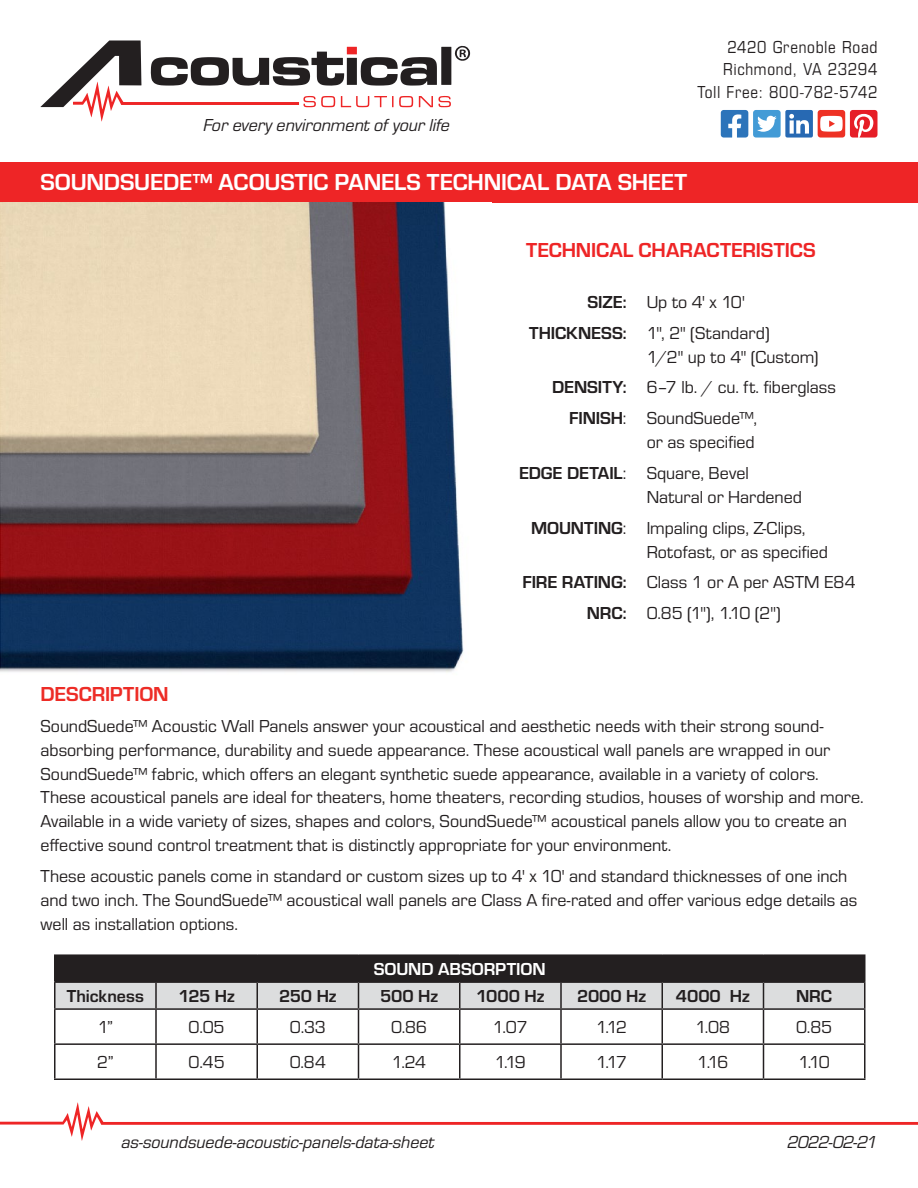
<style>
.page{position:relative;width:918px;height:1188px;background:#fff}
.page>*{position:absolute;margin:0;border:0;box-sizing:border-box;transform-origin:0 0}
.t1{font:700 24px "Eurostile";letter-spacing:-.01em;color:#fff}
.t2{font:700 21px "Eurostile";color:#ee2526}
.t3{font:700 21px "Eurostile";letter-spacing:-.005em;color:#ed2c26}
.t4{font:18px/24px "Eurostile";color:#231f20}
.t5{font:italic 18px "Eurostile";letter-spacing:-.005em;color:#231f20}
.t6{font:18px/22.5px "Eurostile Con";letter-spacing:.035em;color:#231f20;text-align:right}
.t7{font:700 18px "Eurostile";letter-spacing:-.005em;color:#231f20}
.t8{font:700 18px "Eurostile";letter-spacing:-.005em;color:#fff}
.s1{font-weight:700}
</style>
<div class="page">
<svg style="left:0;top:1102px;width:918px;height:39px"></svg>
<svg style="left:721px;top:110px;width:156px;height:28px"></svg>
<div style="left:0;top:162px;width:918px;height:40px;background:#ee2526"></div>
<svg style="left:40px;top:40px;width:430px;height:82px"></svg>
<img style="left:0;top:202px;width:464px;height:470px">
<div style="left:55px;top:955px;width:810px;height:27px;background:#231f20"></div>
<hr style="left:54px;top:981px;width:102px;height:2px;background:#231f20">
<hr style="left:764px;top:981px;width:102px;height:2px;background:#231f20">
<hr style="left:54px;top:1010px;width:2px;height:33px;background:#231f20">
<hr style="left:155px;top:1010px;width:2px;height:33px;background:#231f20">
<hr style="left:256px;top:1010px;width:2px;height:33px;background:#231f20">
<hr style="left:358px;top:1010px;width:1px;height:33px;background:#231f20">
<hr style="left:459px;top:1010px;width:1px;height:33px;background:#231f20">
<hr style="left:560px;top:1010px;width:2px;height:33px;background:#231f20">
<hr style="left:662px;top:1010px;width:1px;height:33px;background:#231f20">
<hr style="left:763px;top:1010px;width:1px;height:33px;background:#231f20">
<hr style="left:864px;top:1010px;width:2px;height:33px;background:#231f20">
<hr style="left:54px;top:1043px;width:102px;height:2px;background:#231f20">
<hr style="left:54px;top:1045px;width:2px;height:33px;background:#231f20">
<hr style="left:156px;top:1043px;width:101px;height:2px;background:#231f20">
<hr style="left:155px;top:1045px;width:2px;height:33px;background:#231f20">
<hr style="left:257px;top:1043px;width:101px;height:2px;background:#231f20">
<hr style="left:256px;top:1045px;width:2px;height:33px;background:#231f20">
<hr style="left:358px;top:1043px;width:102px;height:2px;background:#231f20">
<hr style="left:358px;top:1045px;width:1px;height:33px;background:#231f20">
<hr style="left:460px;top:1043px;width:101px;height:2px;background:#231f20">
<hr style="left:459px;top:1045px;width:1px;height:33px;background:#231f20">
<hr style="left:561px;top:1043px;width:101px;height:2px;background:#231f20">
<hr style="left:560px;top:1045px;width:2px;height:33px;background:#231f20">
<hr style="left:662px;top:1043px;width:102px;height:2px;background:#231f20">
<hr style="left:662px;top:1045px;width:1px;height:33px;background:#231f20">
<hr style="left:764px;top:1043px;width:102px;height:2px;background:#231f20">
<hr style="left:763px;top:1045px;width:1px;height:33px;background:#231f20">
<hr style="left:864px;top:1045px;width:2px;height:33px;background:#231f20">
<hr style="left:54px;top:1078px;width:102px;height:2px;background:#231f20">
<hr style="left:156px;top:1078px;width:101px;height:2px;background:#231f20">
<hr style="left:257px;top:1078px;width:101px;height:2px;background:#231f20">
<hr style="left:358px;top:1078px;width:102px;height:2px;background:#231f20">
<hr style="left:460px;top:1078px;width:101px;height:2px;background:#231f20">
<hr style="left:561px;top:1078px;width:101px;height:2px;background:#231f20">
<hr style="left:662px;top:1078px;width:102px;height:2px;background:#231f20">
<hr style="left:764px;top:1078px;width:102px;height:2px;background:#231f20">
<hr style="left:54px;top:954px;width:102px;height:2px;background:#231f20">
<hr style="left:54px;top:956px;width:2px;height:25px;background:#231f20">
<hr style="left:156px;top:954px;width:101px;height:2px;background:#231f20">
<hr style="left:257px;top:954px;width:101px;height:2px;background:#231f20">
<hr style="left:358px;top:954px;width:102px;height:2px;background:#231f20">
<hr style="left:460px;top:954px;width:101px;height:2px;background:#231f20">
<hr style="left:561px;top:954px;width:101px;height:2px;background:#231f20">
<hr style="left:662px;top:954px;width:102px;height:2px;background:#231f20">
<hr style="left:764px;top:954px;width:102px;height:2px;background:#231f20">
<hr style="left:864px;top:956px;width:2px;height:25px;background:#231f20">
<hr style="left:54px;top:983px;width:2px;height:25px;background:#231f20">
<div style="left:55px;top:982px;width:810px;height:26px;background:#dcddde"></div>
<hr style="left:864px;top:983px;width:2px;height:25px;background:#231f20">
<hr style="left:54px;top:1008px;width:102px;height:2px;background:#231f20">
<hr style="left:156px;top:1008px;width:101px;height:2px;background:#231f20">
<hr style="left:257px;top:1008px;width:101px;height:2px;background:#231f20">
<hr style="left:358px;top:1008px;width:102px;height:2px;background:#231f20">
<hr style="left:460px;top:1008px;width:101px;height:2px;background:#231f20">
<hr style="left:561px;top:1008px;width:101px;height:2px;background:#231f20">
<hr style="left:662px;top:1008px;width:102px;height:2px;background:#231f20">
<hr style="left:764px;top:1008px;width:102px;height:2px;background:#231f20">
<p class="t5" style="left:204px;top:113px;width:248px">For every environment of your life</p>
<p class="t6" style="left:697px;top:34px;width:182px">2420 Grenoble Road<br>Richmond, VA 23294<br>Toll Free: 800-782-5742</p>
<h1 class="t1" style="left:40px;top:165px;width:648px">SOUNDSUEDE™ ACOUSTIC PANELS TECHNICAL DATA SHEET</h1>
<p class="t2" style="left:526px;top:235px;width:291px">TECHNICAL CHARACTERISTICS</p>
<p class="t4" style="left:529px;top:286px;width:242px;line-height:30.8px;text-indent:58px"><span class="s1">SIZE:</span> Up to 4' x 10'<br><span class="s1">THICKNESS:</span> 1", 2" (Standard)</p>
<p class="t4" style="left:647px;top:344px;width:173px">1/2" up to 4" (Custom)</p>
<p class="t4" style="left:552px;top:375px;width:285px"><span class="s1">DENSITY:</span> 6–7 lb. / cu. ft. fiberglass</p>
<p class="t4" style="left:569px;top:405px;width:189px"><span class="s1">FINISH</span>: SoundSuede™,</p>
<p class="t4" style="left:519px;top:426px;width:237px;line-height:30.8px;text-indent:128px">or as specified<br><span class="s1">EDGE DETAIL</span>: Square, Bevel</p>
<p class="t4" style="left:531px;top:481px;width:276px;line-height:30.8px;text-align:right">Natural or Hardened<br><span class="s1">MOUNTING</span>: Impaling clips, Z-Clips,</p>
<p class="t4" style="left:647px;top:539px;width:183px">Rotofast, or as specified</p>
<p class="t4" style="left:523px;top:570px;width:335px"><span class="s1">FIRE RATING:</span> Class 1 or A per ASTM E84</p>
<p class="t4" style="left:587px;top:600px;width:196px"><span class="s1">NRC:</span> 0.85 (1"), 1.10 (2")</p>
<p class="t3" style="left:40px;top:679px;width:130px">DESCRIPTION</p>
<p class="t4" style="left:40px;top:713px;width:825px">SoundSuede™ Acoustic Wall Panels answer your acoustical and aesthetic needs with their strong sound&shy;absorbing performance, durability and suede appearance. These acoustical wall panels are wrapped in our SoundSuede™ fabric, which offers an elegant synthetic suede appearance, available in a variety of colors.<br>These acoustical panels are ideal for theaters, home theaters, recording studios, houses of worship and more.<br>Available in a wide variety of sizes, shapes and colors, SoundSuede™ acoustical panels allow you to create an effective sound control treatment that is distinctly appropriate for your environment.</p>
<p class="t4" style="left:40px;top:863px;width:818px">These acoustic panels come in standard or custom sizes up to 4' x 10' and standard thicknesses of one inch and two inch. The SoundSuede™ acoustical wall panels are Class A fire-rated and offer various edge details as well as installation options.</p>
<p class="t8" style="left:374px;top:956px;width:174px">SOUND ABSORPTION</p>
<p class="t7" style="left:67px;top:983px;width:79px">Thickness</p>
<p class="t7" style="left:178px;top:983px;width:58px">125 Hz</p>
<p class="t7" style="left:279px;top:983px;width:59px">250 Hz</p>
<p class="t7" style="left:380px;top:983px;width:59px">500 Hz</p>
<p class="t7" style="left:476px;top:983px;width:70px">1000 Hz</p>
<p class="t7" style="left:577px;top:983px;width:71px">2000 Hz</p>
<p class="t7" style="left:676px;top:983px;width:75px">4000 Hz</p>
<p class="t7" style="left:796px;top:983px;width:37px">NRC</p>
<p class="t4" style="left:98px;top:1014px;width:17px">1”</p>
<p class="t4" style="left:189px;top:1014px;width:38px">0.05</p>
<p class="t4" style="left:290px;top:1014px;width:38px">0.33</p>
<p class="t4" style="left:391px;top:1014px;width:38px">0.86</p>
<p class="t4" style="left:493px;top:1014px;width:36px">1.07</p>
<p class="t4" style="left:596px;top:1014px;width:33px">1.12</p>
<p class="t4" style="left:695px;top:1014px;width:36px">1.08</p>
<p class="t4" style="left:796px;top:1014px;width:37px">0.85</p>
<p class="t4" style="left:97px;top:1049px;width:18px">2”</p>
<p class="t4" style="left:189px;top:1049px;width:38px">0.45</p>
<p class="t4" style="left:290px;top:1049px;width:38px">0.84</p>
<p class="t4" style="left:392px;top:1049px;width:36px">1.24</p>
<p class="t4" style="left:495px;top:1049px;width:33px">1.19</p>
<p class="t4" style="left:596px;top:1049px;width:33px">1.17</p>
<p class="t4" style="left:697px;top:1049px;width:33px">1.16</p>
<p class="t4" style="left:798px;top:1049px;width:33px">1.10</p>
<p class="t5" style="left:122px;top:1130px;width:314px">as-soundsuede-acoustic-panels-data-sheet</p>
<p class="t5" style="left:788px;top:1130px;width:91px">2022-02-21</p>
</div>
